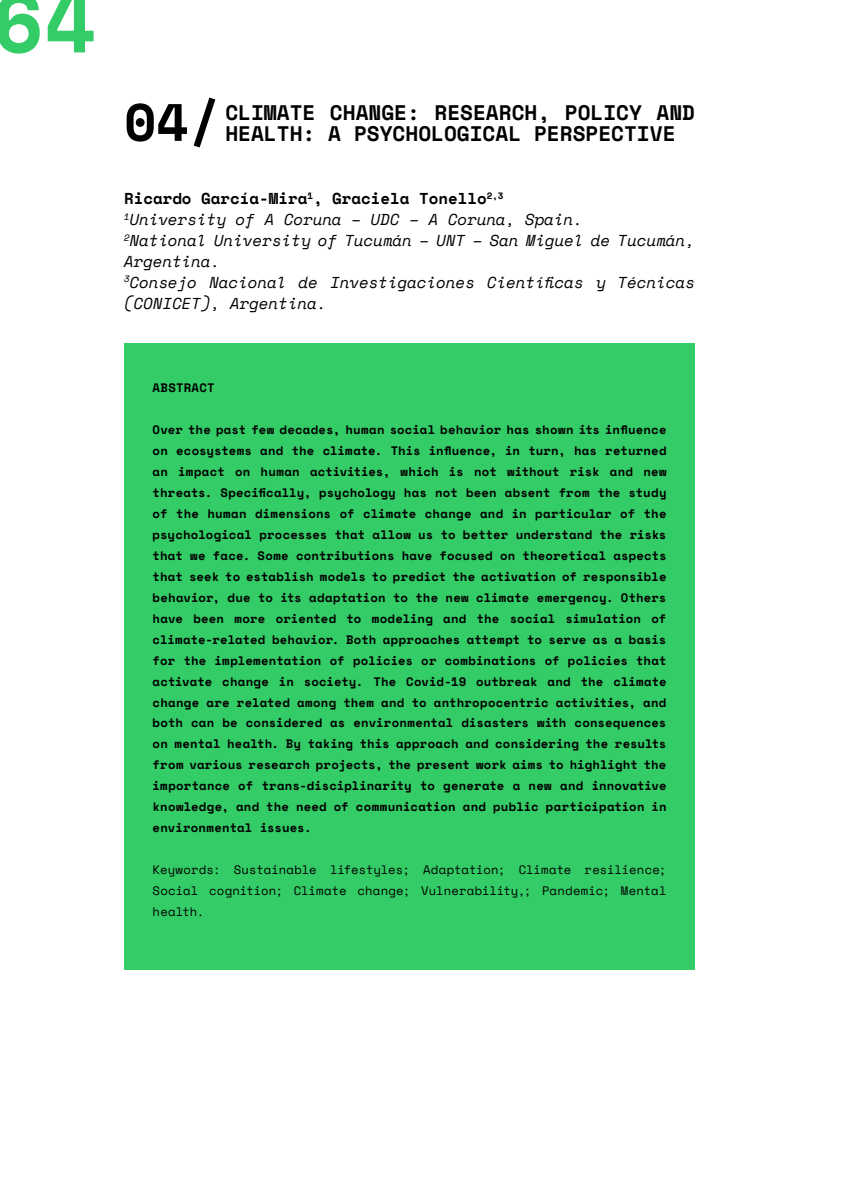
<style>
.page{position:relative;width:844px;height:1191px;background:#fff}
.page>*{position:absolute;margin:0;border:0;box-sizing:border-box;transform-origin:0 0}
.t1{font:700 84px "Space Mono";color:#3c6}
.t2{font:700 52.5px "Space Mono";color:#000}
.t3{font:700 21px/21px "Space Mono";color:#000}
.t4{font:italic 15.75px/21px "Space Mono";color:#000}
.t5{font:700 12.25px/21px "Space Mono";letter-spacing:.015em;color:#000;text-align:justify}
.t6{font:12.25px/21px "Space Mono";letter-spacing:.01em;color:#000;text-align:justify}
.s1{font-weight:700;font-style:normal}
</style>
<div class="page">
<div style="left:124px;top:343px;width:570px;height:626px;background:#3c6"></div>
<h1 class="t1" style="left:-7px;top:-42px;width:104px">64</h1>
<h2 class="t2" style="left:124px;top:82px;width:98px">04/</h2>
<h3 class="t3" style="left:225px;top:101px;width:471px">CLIMATE CHANGE: RESEARCH, POLICY AND<br>HEALTH: A PSYCHOLOGICAL PERSPECTIVE</h3>
<p class="t4" style="left:124px;top:187px;width:572px"><span class="s1">Ricardo García-Mira</span><sup>1</sup><span class="s1">, Graciela Tonello</span><sup>2,3<br></sup><sup>1</sup>University of A Coruna – UDC – A Coruna, Spain.<br><sup>2</sup>National University of Tucumán – UNT – San Miguel de Tucumán, Argentina.<br><sup>3</sup>Consejo Nacional de Investigaciones Científicas y Técnicas (CONICET), Argentina.</p>
<p class="t5" style="left:153px;top:377px;width:63px">ABSTRACT</p>
<p class="t5" style="left:153px;top:419px;width:515px">Over the past few decades, human social behavior has shown its influence on ecosystems and the climate. This influence, in turn, has returned an impact on human activities, which is not without risk and new threats. Specifically, psychology has not been absent from the study of the human dimensions of climate change and in particular of the psychological processes that allow us to better understand the risks that we face. Some contributions have focused on theoretical aspects that seek to establish models to predict the activation of responsible behavior, due to its adaptation to the new climate emergency. Others have been more oriented to modeling and the social simulation of climate-related behavior. Both approaches attempt to serve as a basis for the implementation of policies or combinations of policies that activate change in society. The Covid-19 outbreak and the climate change are related among them and to anthropocentric activities, and both can be considered as environmental disasters with consequences on mental health. By taking this approach and considering the results from various research projects, the present work aims to highlight the importance of trans-disciplinarity to generate a new and innovative knowledge, and the need of communication and public participation in environmental issues.</p>
<p class="t6" style="left:153px;top:858px;width:515px">Keywords: Sustainable lifestyles; Adaptation; Climate resilience; Social cognition; Climate change; Vulnerability,; Pandemic; Mental health.</p>
</div>
